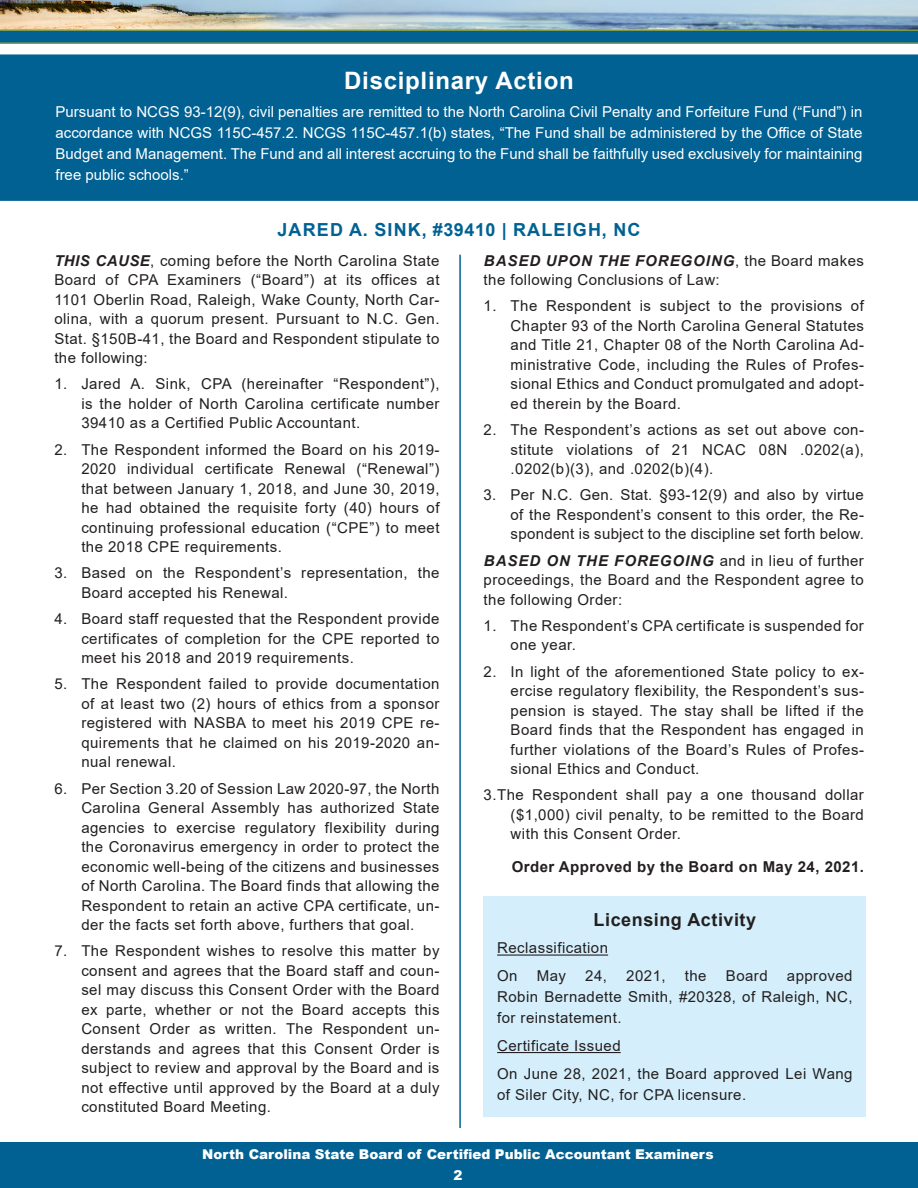
<style>
.page{position:relative;width:918px;height:1188px;background:#fff}
.page>*{position:absolute;margin:0;border:0;box-sizing:border-box;transform-origin:0 0}
.Disciplinary_Headlin{font:700 24px "Arial";letter-spacing:.03em;color:#fff}
.Orders_Body_Text_Sec{font:700 18px "Arial";letter-spacing:.065em;color:#006192}
.Headline_3{font:700 18px "Arial";letter-spacing:.03em;color:#231f20}
.Headline_3-2{font:15px/19.5px "Arial";letter-spacing:.03em;color:#231f20;text-align:justify}
.t1{font:15px/21px "Arial";color:#fff;text-align:justify}
.Headline_3-3{font:700 15px "Arial";letter-spacing:.03em;color:#231f20}
.t2{font:900 13.5px/21px "Arial";color:#fff;text-align:center}
.s1{font-weight:700;font-style:italic}
</style>
<div class="page">
<img style="left:0;top:0;width:918px;height:29px">
<svg style="left:0;top:29px;width:918px;height:15px;background:#207085"></svg>
<div style="left:0;top:1143px;width:918px;height:45px;background:#006192"></div>
<hr style="left:459px;top:255px;width:2px;height:873px;background:#006192">
<div style="left:0;top:54px;width:918px;height:147px;background:#006192"></div>
<div style="left:484px;top:896px;width:382px;height:221px;background:#d4effb"></div>
<hr style="left:497px;top:955px;width:111px;height:1px;background:#231f20">
<hr style="left:497px;top:1052px;width:124px;height:1px;background:#231f20">
<p class="Disciplinary_Headlin" style="left:344px;top:64px;width:231px">Disciplinary Action</p>
<p class="t1" style="left:56px;top:101px;width:808px">Pursuant to NCGS 93-12(9), civil penalties are remitted to the North Carolina Civil Penalty and Forfeiture Fund (“Fund”) in accordance with NCGS 115C-457.2. NCGS 115C-457.1(b) states, “The Fund shall be administered by the Office of State Budget and Management. The Fund and all interest accruing to the Fund shall be faithfully used exclusively for maintaining free public schools.”</p>
<p class="Orders_Body_Text_Sec" style="left:277px;top:217px;width:365px">JARED A. SINK, #39410 | RALEIGH, NC</p>
<p class="Headline_3-2" style="left:484px;top:251px;width:382px"><span class="s1">BASED UPON THE FOREGOING</span>, the Board makes the following Conclusions of Law:</p>
<p class="Headline_3-2" style="left:511px;top:296px;width:355px;text-indent:-27px">1. The Respondent is subject to the provisions of Chapter 93 of the North Carolina General Statutes and Title 21, Chapter 08 of the North Carolina Ad&shy;ministrative Code, including the Rules of Profes&shy;sional Ethics and Conduct promulgated and adopt&shy;ed therein by the Board.</p>
<p class="Headline_3-2" style="left:511px;top:420px;width:355px;text-indent:-27px">2. The Respondent’s actions as set out above con&shy;stitute violations of 21 NCAC 08N .0202(a), .0202(b)(3), and .0202(b)(4).</p>
<p class="Headline_3-2" style="left:511px;top:485px;width:355px;text-indent:-27px">3. Per N.C. Gen. Stat. §93-12(9) and also by virtue of the Respondent’s consent to this order, the Re&shy;spondent is subject to the discipline set forth below.</p>
<p class="Headline_3-2" style="left:484px;top:551px;width:382px"><span class="s1">BASED ON THE FOREGOING</span> and in lieu of further proceedings, the Board and the Respondent agree to the following Order:</p>
<p class="Headline_3-2" style="left:511px;top:616px;width:355px;text-indent:-27px">1. The Respondent’s CPA certificate is suspended for one year.</p>
<p class="Headline_3-2" style="left:511px;top:662px;width:355px;text-indent:-27px">2. In light of the aforementioned State policy to ex&shy;ercise regulatory flexibility, the Respondent’s sus&shy;pension is stayed. The stay shall be lifted if the Board finds that the Respondent has engaged in further violations of the Board’s Rules of Profes&shy;sional Ethics and Conduct.</p>
<p class="Headline_3-2" style="left:511px;top:785px;width:355px;text-indent:-27px">3.The Respondent shall pay a one thousand dollar ($1,000) civil penalty, to be remitted to the Board with this Consent Order.</p>
<p class="Headline_3-3" style="left:512px;top:857px;width:354px">Order Approved by the Board on May 24, 2021.</p>
<p class="Headline_3-2" style="left:54px;top:251px;width:387px"><span class="s1">THIS CAUSE</span>, coming before the North Carolina State Board of CPA Examiners (“Board”) at its offices at 1101 Oberlin Road, Raleigh, Wake County, North Car&shy;olina, with a quorum present. Pursuant to N.C. Gen.<br>Stat. §150B-41, the Board and Respondent stipulate to the following:</p>
<p class="Headline_3-2" style="left:81px;top:374px;width:360px;text-indent:-27px">1. Jared A. Sink, CPA (hereinafter “Respondent”), is the holder of North Carolina certificate number 39410 as a Certified Public Accountant.</p>
<p class="Headline_3-2" style="left:81px;top:440px;width:360px;text-indent:-27px">2. The Respondent informed the Board on his 2019- 2020 individual certificate Renewal (“Renewal”) that between January 1, 2018, and June 30, 2019, he had obtained the requisite forty (40) hours of continuing professional education (“CPE”) to meet the 2018 CPE requirements.</p>
<p class="Headline_3-2" style="left:81px;top:563px;width:360px;text-indent:-27px">3. Based on the Respondent’s representation, the<br>Board accepted his Renewal.</p>
<p class="Headline_3-2" style="left:81px;top:609px;width:360px;text-indent:-27px">4. Board staff requested that the Respondent provide certificates of completion for the CPE reported to meet his 2018 and 2019 requirements.</p>
<p class="Headline_3-2" style="left:81px;top:674px;width:360px;text-indent:-27px">5. The Respondent failed to provide documentation of at least two (2) hours of ethics from a sponsor registered with NASBA to meet his 2019 CPE re&shy;quirements that he claimed on his 2019-2020 an&shy;nual renewal.</p>
<p class="Headline_3-2" style="left:81px;top:779px;width:360px;text-indent:-27px">6. Per Section 3.20 of Session Law 2020-97, the North Carolina General Assembly has authorized State agencies to exercise regulatory flexibility during the Coronavirus emergency in order to protect the economic well-being of the citizens and businesses of North Carolina. The Board finds that allowing the Respondent to retain an active CPA certificate, un&shy;der the facts set forth above, furthers that goal.</p>
<p class="Headline_3-2" style="left:81px;top:941px;width:360px;text-indent:-27px">7. The Respondent wishes to resolve this matter by consent and agrees that the Board staff and coun&shy;sel may discuss this Consent Order with the Board ex parte, whether or not the Board accepts this Consent Order as written. The Respondent un&shy;derstands and agrees that this Consent Order is subject to review and approval by the Board and is not effective until approved by the Board at a duly constituted Board Meeting.</p>
<p class="Headline_3" style="left:594px;top:907px;width:164px">Licensing Activity</p>
<p class="Headline_3-2" style="left:497px;top:938px;width:112px">Reclassification</p>
<p class="Headline_3-2" style="left:497px;top:966px;width:22px">On</p>
<p class="Headline_3-2" style="left:537px;top:966px;width:31px">May</p>
<p class="Headline_3-2" style="left:585px;top:966px;width:23px">24,</p>
<p class="Headline_3-2" style="left:626px;top:966px;width:41px">2021,</p>
<p class="Headline_3-2" style="left:685px;top:966px;width:23px">the</p>
<p class="Headline_3-2" style="left:726px;top:966px;width:43px">Board</p>
<p class="Headline_3-2" style="left:497px;top:965px;width:357px;line-height:21px;text-indent:290px">approved Robin Bernadette Smith, #20328, of Raleigh, NC, for reinstatement.</p>
<p class="Headline_3-2" style="left:497px;top:1036px;width:125px">Certificate Issued</p>
<p class="Headline_3-2" style="left:497px;top:1063px;width:357px;line-height:21px">On June 28, 2021, the Board approved Lei Wang of Siler City, NC, for CPA licensure.</p>
<p class="t2" style="left:202px;top:1143px;width:513px">North Carolina State Board of Certified Public Accountant Examiners<br>2</p>
</div>
